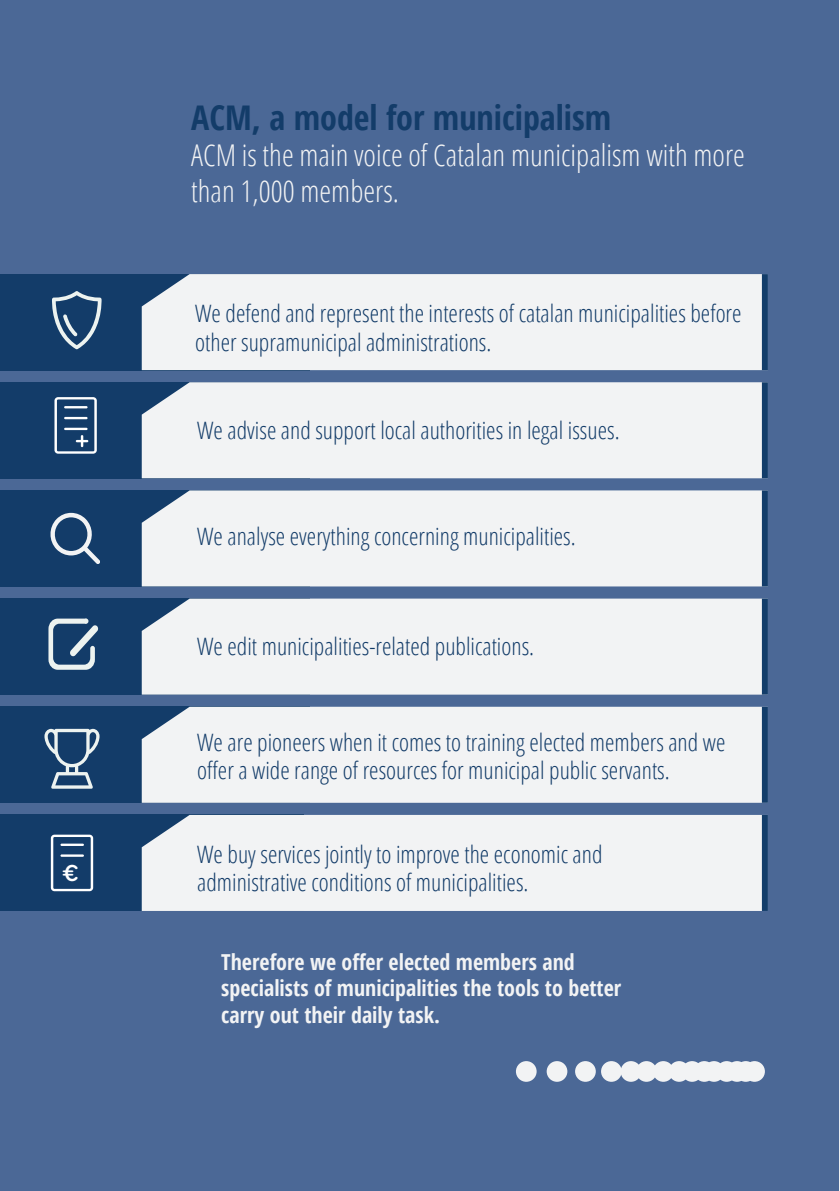
<style>
.page{position:relative;width:840px;height:1191px;background:#fff}
.page>*{position:absolute;margin:0;border:0;box-sizing:border-box;transform-origin:0 0}
.t1{font:700 condensed 34px "Open Sans";color:#133c69}
.t2{font:300 condensed 30px/36px "Open Sans";color:#f2f3f4}
.t3{font:300 condensed 24px/28px "Open Sans";color:#133c69}
.t4{font:700 24px "Bryant";color:#fff}
.t5{font:700 condensed 22px/26.4px "Open Sans";color:#f2f3f4}
</style>
<div class="page">
<div style="left:0;top:0;width:839px;height:1191px;background:#4b6896"></div>
<div style="left:0;top:274px;width:309px;height:96px;background:#133c69"></div>
<div style="left:0;top:382px;width:309px;height:96px;background:#133c69"></div>
<div style="left:0;top:490px;width:309px;height:96px;background:#133c69"></div>
<div style="left:0;top:598px;width:309px;height:96px;background:#133c69"></div>
<div style="left:0;top:706px;width:309px;height:96px;background:#133c69"></div>
<div style="left:0;top:815px;width:303px;height:96px;background:#133c69"></div>
<div style="left:142px;top:274px;width:619px;height:96px;background:#f2f3f4"></div>
<div style="left:142px;top:490px;width:619px;height:96px;background:#f2f3f4"></div>
<div style="left:142px;top:706px;width:619px;height:96px;background:#f2f3f4"></div>
<div style="left:142px;top:382px;width:619px;height:96px;background:#f2f3f4"></div>
<div style="left:142px;top:598px;width:619px;height:96px;background:#f2f3f4"></div>
<div style="left:142px;top:815px;width:619px;height:96px;background:#f2f3f4"></div>
<div style="left:515px;top:1061px;width:21px;height:20px;background:#f2f3f4;border-radius:50%"></div>
<div style="left:546px;top:1061px;width:21px;height:20px;background:#f2f3f4;border-radius:50%"></div>
<div style="left:574px;top:1061px;width:21px;height:20px;background:#f2f3f4;border-radius:50%"></div>
<div style="left:600px;top:1061px;width:21px;height:20px;background:#f2f3f4;border-radius:50%"></div>
<div style="left:620px;top:1061px;width:21px;height:20px;background:#f2f3f4;border-radius:50%"></div>
<div style="left:635px;top:1061px;width:21px;height:20px;background:#f2f3f4;border-radius:50%"></div>
<div style="left:652px;top:1061px;width:21px;height:20px;background:#f2f3f4;border-radius:50%"></div>
<div style="left:668px;top:1061px;width:21px;height:20px;background:#f2f3f4;border-radius:50%"></div>
<div style="left:681px;top:1061px;width:21px;height:20px;background:#f2f3f4;border-radius:50%"></div>
<div style="left:693px;top:1061px;width:21px;height:20px;background:#f2f3f4;border-radius:50%"></div>
<div style="left:703px;top:1061px;width:21px;height:20px;background:#f2f3f4;border-radius:50%"></div>
<div style="left:716px;top:1061px;width:20px;height:20px;background:#f2f3f4;border-radius:50%"></div>
<div style="left:726px;top:1061px;width:21px;height:20px;background:#f2f3f4;border-radius:50%"></div>
<div style="left:735px;top:1061px;width:20px;height:20px;background:#f2f3f4;border-radius:50%"></div>
<div style="left:743px;top:1061px;width:21px;height:20px;background:#f2f3f4;border-radius:50%"></div>
<div style="left:761px;top:274px;width:6px;height:96px;background:#133d6a"></div>
<div style="left:761px;top:490px;width:6px;height:96px;background:#133d6a"></div>
<div style="left:761px;top:706px;width:6px;height:96px;background:#133d6a"></div>
<div style="left:761px;top:382px;width:6px;height:96px;background:#133d6a"></div>
<div style="left:761px;top:598px;width:6px;height:96px;background:#133d6a"></div>
<div style="left:761px;top:815px;width:6px;height:96px;background:#133d6a"></div>
<svg style="left:52px;top:291px;width:50px;height:58px"></svg>
<svg style="left:54px;top:397px;width:43px;height:57px"></svg>
<svg style="left:50px;top:513px;width:50px;height:51px"></svg>
<svg style="left:48px;top:618px;width:50px;height:52px"></svg>
<svg style="left:44px;top:729px;width:55px;height:59px"></svg>
<svg style="left:51px;top:834px;width:42px;height:57px"></svg>
<hr style="left:60px;top:843px;width:24px;height:3px;background:#fff">
<hr style="left:60px;top:854px;width:24px;height:2px;background:#fff">
<p class="t4" style="left:62px;top:860px;width:18px">€</p>
<p class="t1" style="left:191px;top:94px;width:421px">ACM, a model for municipalism</p>
<p class="t2" style="left:191px;top:136px;width:555px">ACM is the main voice of Catalan municipalism with more than 1,000 members.</p>
<p class="t3" style="left:195px;top:298px;width:547px;line-height:28.8px">We defend and represent the interests of catalan municipalities before other supramunicipal administrations.</p>
<p class="t3" style="left:197px;top:415px;width:423px">We advise and support local authorities in legal issues.</p>
<p class="t3" style="left:197px;top:521px;width:380px">We analyse everything concerning municipalities.</p>
<p class="t3" style="left:197px;top:631px;width:338px">We edit municipalities-related publications.</p>
<p class="t3" style="left:197px;top:727px;width:529px">We are pioneers when it comes to training elected members and we offer a wide range of resources for municipal public servants.</p>
<p class="t3" style="left:197px;top:839px;width:406px">We buy services jointly to improve the economic and administrative conditions of municipalities.</p>
<p class="t5" style="left:221px;top:948px;width:401px">Therefore we offer elected members and specialists of municipalities the tools to better carry out their daily task.</p>
</div>
